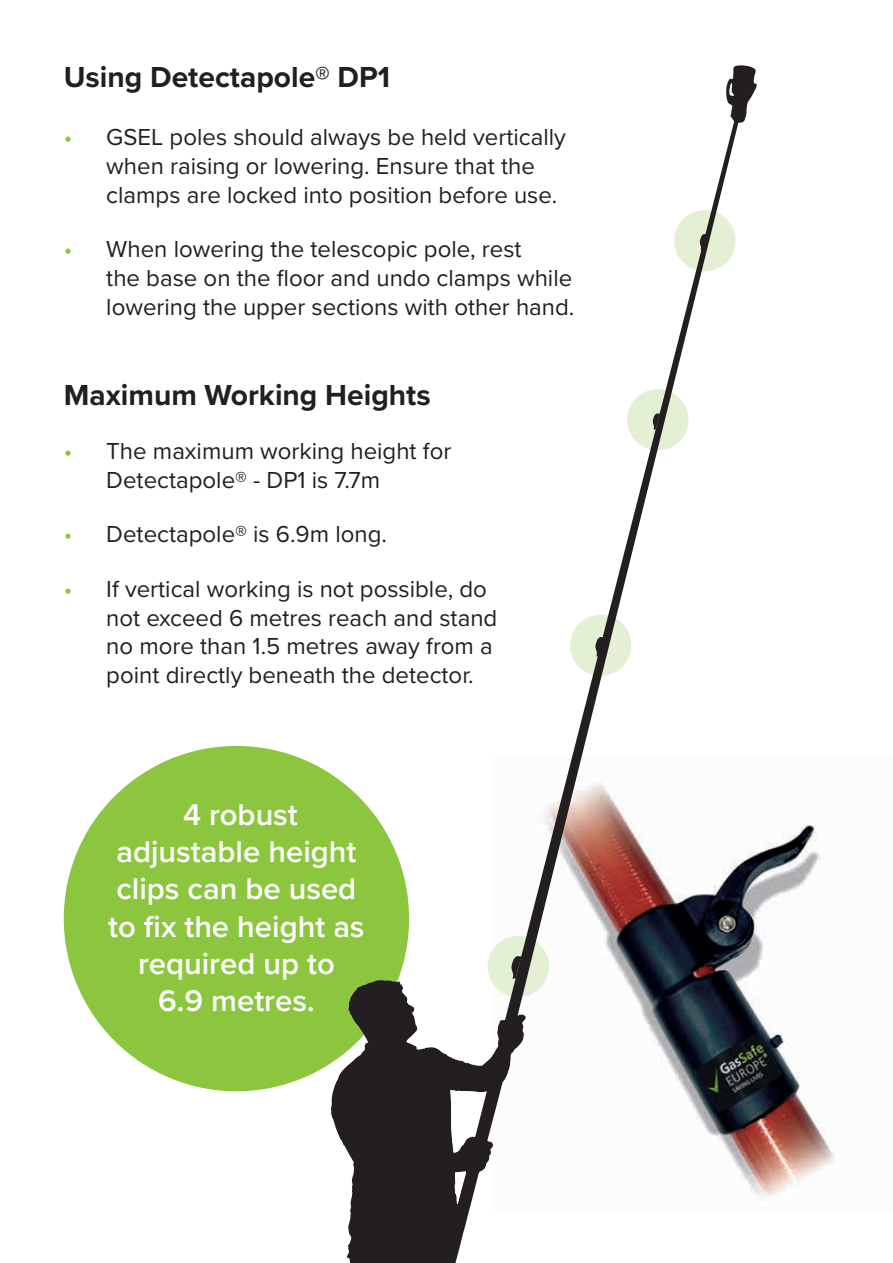
<style>
.page{position:relative;width:893px;height:1263px;background:#fff}
.page>*{position:absolute;margin:0;border:0;box-sizing:border-box;transform-origin:0 0}
.t1{font:600 31.2px/37.2px "Proxima Nova";color:#fff;text-align:center}
.t2{font:700 30px "Proxima Nova";color:#231f20}
.t3{font:24px/28.8px "Proxima Nova";color:#231f20}
.s1{color:#8bc63e}
</style>
<div class="page">
<img style="left:736px;top:825px;width:98px;height:372px">
<div style="left:64px;top:746px;width:345px;height:345px;background:#8bc63e;border-radius:50%"></div>
<svg style="left:331px;top:980px;width:155px;height:283px;fill:#231f20"></svg>
<svg style="left:450px;top:1090px;width:18px;height:63px"></svg>
<svg style="left:455px;top:1171px;width:11px;height:33px"></svg>
<svg style="left:726px;top:65px;width:31px;height:58px"></svg>
<svg style="left:468px;top:115px;width:272px;height:1051px"></svg>
<p class="t2" style="left:64px;top:55px;width:328px">Using Detectapole® DP1</p>
<p class="t3" style="left:106px;top:122px;width:461px;text-indent:-43px"><span class="s1">•</span> GSEL poles should always be held vertically when raising or lowering. Ensure that the clamps are locked into position before use.</p>
<p class="t3" style="left:106px;top:234px;width:470px;text-indent:-43px"><span class="s1">•</span> When lowering the telescopic pole, rest<br>the base on the floor and undo clamps while lowering the upper sections with other hand.</p>
<p class="t2" style="left:64px;top:373px;width:368px">Maximum Working Heights</p>
<p class="t3" style="left:106px;top:436px;width:346px;text-indent:-43px"><span class="s1">•</span> The maximum working height for<br>Detectapole® - DP1 is 7.7m</p>
<p class="t3" style="left:64px;top:519px;width:325px"><span class="s1">•</span> Detectapole® is 6.9m long.</p>
<p class="t3" style="left:106px;top:573px;width:393px;text-indent:-43px"><span class="s1">•</span> If vertical working is not possible, do not exceed 6 metres reach and stand no more than 1.5 metres away from a point directly beneath the detector.</p>
<p class="t1" style="left:108px;top:796px;width:258px">4 robust adjustable height clips can be used to fix the height as required up to<br>6.9 metres.</p>
</div>
